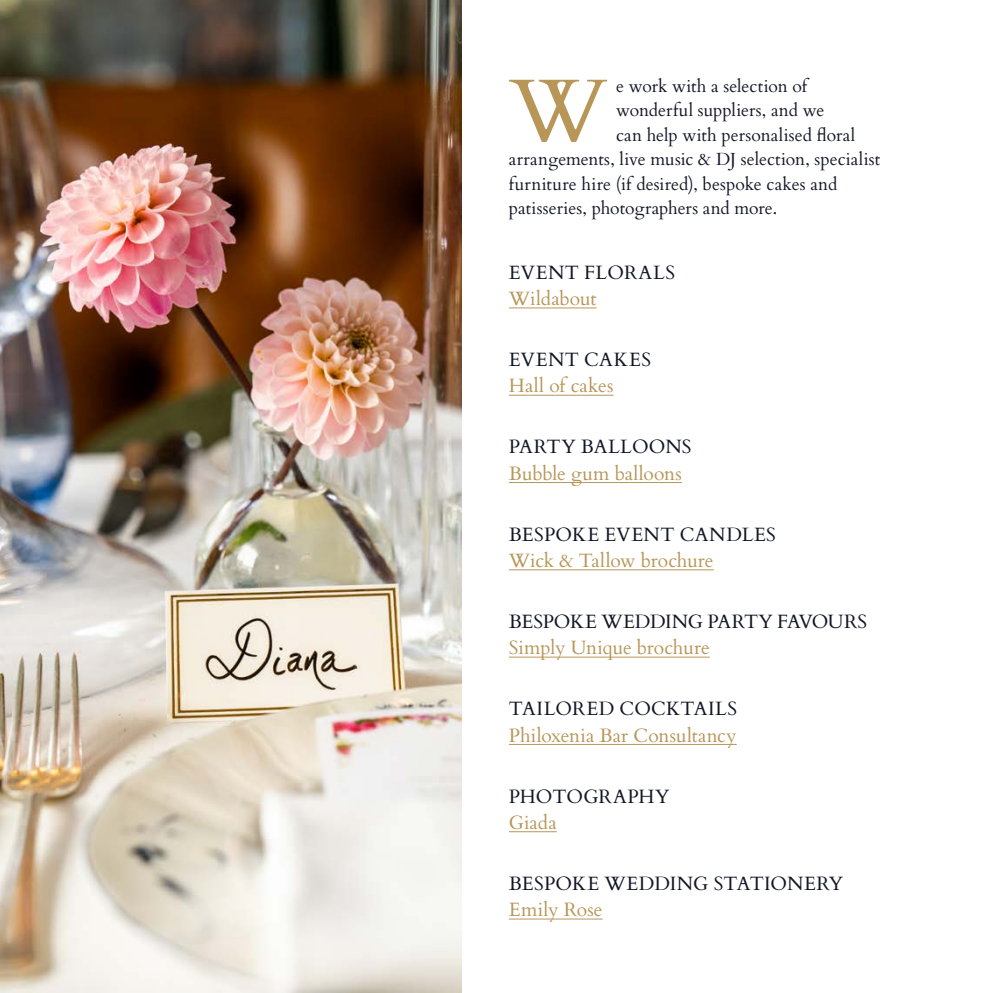
<style>
.page{position:relative;width:993px;height:993px;background:#fff}
.page>*{position:absolute;margin:0;border:0;box-sizing:border-box;transform-origin:0 0}
.t1{font:88.73px "Cardo";color:#b79658}
.t2{font:19.25px "Cardo";color:#b79658}
.t3{font:19.25px "Cardo";letter-spacing:.01em;color:#121726}
.t4{font:19.25px "Cardo";letter-spacing:-.02em;color:#121726}
.t5{font:17.5px "Cardo";color:#121726}
</style>
<div class="page">
<img style="left:0;top:0;width:461px;height:992px">
<hr style="left:508px;top:307px;width:88px;height:1px;background:#b79658">
<hr style="left:508px;top:394px;width:105px;height:1px;background:#b79658">
<hr style="left:508px;top:482px;width:173px;height:1px;background:#b79658">
<hr style="left:508px;top:569px;width:205px;height:1px;background:#b79658">
<hr style="left:508px;top:656px;width:201px;height:1px;background:#b79658">
<hr style="left:508px;top:743px;width:228px;height:1px;background:#b79658">
<hr style="left:508px;top:831px;width:48px;height:1px;background:#b79658">
<hr style="left:508px;top:918px;width:94px;height:1px;background:#b79658">
<h1 class="t1" style="left:509px;top:40px;width:99px">W</h1>
<p class="t5" style="left:616px;top:72px;width:192px">e work with a selection of</p>
<p class="t5" style="left:616px;top:96px;width:209px">wonderful suppliers, and we</p>
<p class="t5" style="left:616px;top:121px;width:240px">can help with personalised floral</p>
<p class="t5" style="left:508px;top:145px;width:373px">arrangements, live music &amp; DJ selection, specialist</p>
<p class="t5" style="left:508px;top:170px;width:330px">furniture hire (if desired), bespoke cakes and</p>
<p class="t5" style="left:508px;top:194px;width:270px">patisseries, photographers and more.</p>
<p class="t3" style="left:508px;top:257px;width:167px">EVENT FLORALS</p>
<p class="t2" style="left:508px;top:283px;width:89px">Wildabout</p>
<p class="t3" style="left:508px;top:344px;width:144px">EVENT CAKES</p>
<p class="t2" style="left:508px;top:370px;width:106px">Hall of cakes</p>
<p class="t3" style="left:508px;top:431px;width:184px">PARTY BALLOONS</p>
<p class="t2" style="left:508px;top:457px;width:174px">Bubble gum balloons</p>
<p class="t3" style="left:508px;top:518px;width:268px">BESPOKE EVENT CANDLES</p>
<p class="t2" style="left:508px;top:545px;width:206px">Wick &amp; Tallow brochure</p>
<p class="t4" style="left:508px;top:606px;width:359px">BESPOKE WEDDING PARTY FAVOURS</p>
<p class="t2" style="left:508px;top:632px;width:202px">Simply Unique brochure</p>
<p class="t3" style="left:508px;top:693px;width:230px">TAILORED COCKTAILS</p>
<p class="t2" style="left:508px;top:719px;width:229px">Philoxenia Bar Consultancy</p>
<p class="t3" style="left:508px;top:780px;width:162px">PHOTOGRAPHY</p>
<p class="t2" style="left:508px;top:806px;width:49px">Giada</p>
<p class="t3" style="left:508px;top:867px;width:335px">BESPOKE WEDDING STATIONERY</p>
<p class="t2" style="left:508px;top:893px;width:95px">Emily Rose</p>
</div>
